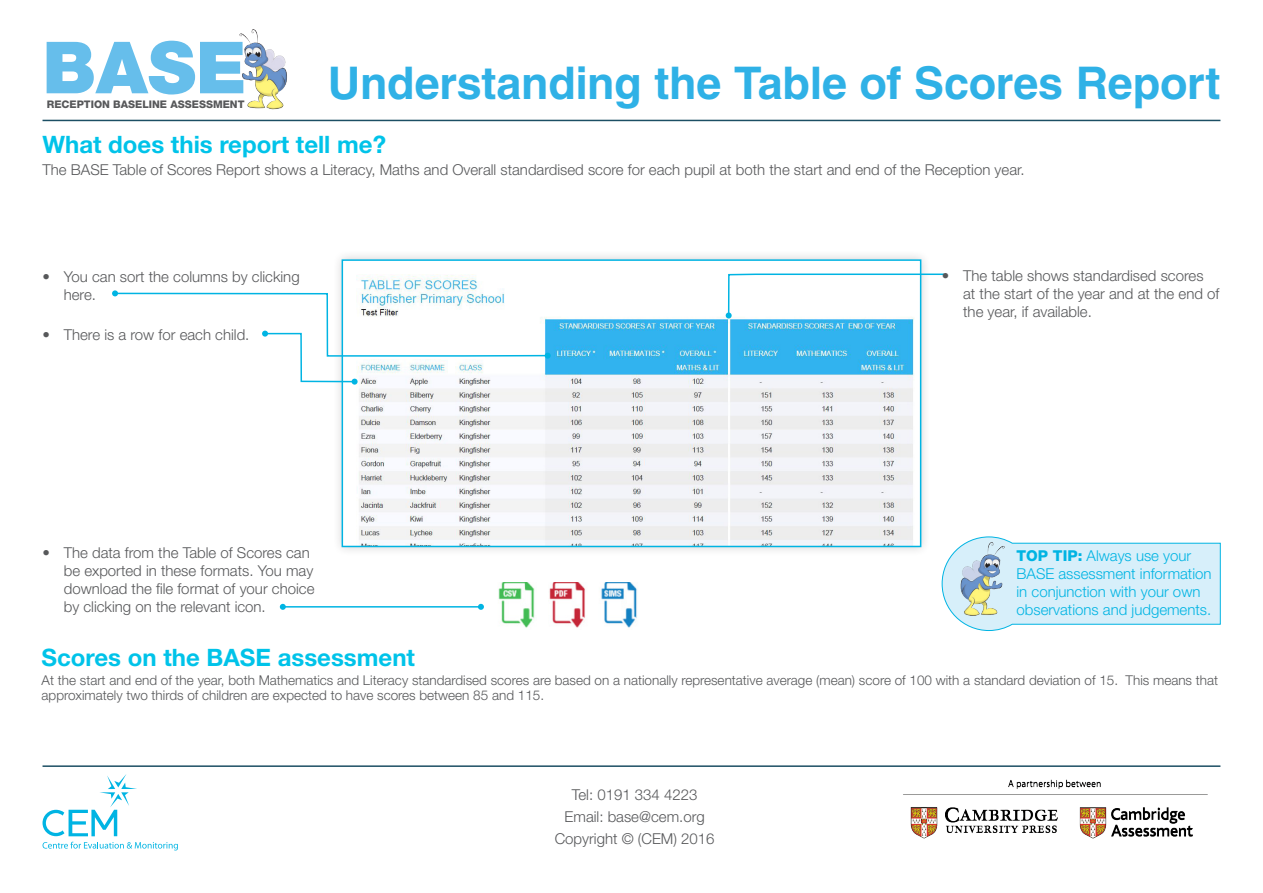
<style>
.page{position:relative;width:1263px;height:893px;background:#fff}
.page>*{position:absolute;margin:0;border:0;box-sizing:border-box;transform-origin:0 0}
.t1{font:900 72px "Helvetica Neue LT Std";color:#66beeb}
.Headings_44pt{font:700 45px "Helvetica LT Std";letter-spacing:-.005em;color:#2fb1e6}
.Subheads_16pt{font:700 24px "Helvetica Neue LT Std";color:#00c3e9}
.Body_10pt_on_13{font:300 15px/18px "Helvetica Neue LT Std";color:#57585a}
.Tips_10pt_on_132{font:300 15px/18px "Helvetica Neue LT Std";color:#00b4e3}
.Body_10pt_on_13-2{font:300 13.5px/15px "Helvetica Neue LT Std";color:#57585a}
.t2{font:800 10.5px "Helvetica Neue LT Std";color:#57585a}
.s1{font-weight:800}
</style>
<div class="page">
<img style="left:239px;top:29px;width:48px;height:81px">
<svg style="left:43px;top:842px;width:135px;height:8px"></svg>
<svg style="left:43px;top:774px;width:94px;height:62px"></svg>
<hr style="left:43px;top:120px;width:1177px;height:1px;background:#1c4f64">
<hr style="left:43px;top:765px;width:1177px;height:2px;background:#1c4f64">
<img style="left:903px;top:779px;width:305px;height:60px">
<div style="left:332px;top:250px;width:599px;height:307px;background:#231f20;opacity:.2"></div>
<img style="left:345px;top:262px;width:573px;height:282px">
<div style="left:342px;top:259px;width:579px;height:288px;border:2px solid #00b4e3"></div>
<svg style="left:726px;top:273px;width:219px;height:45px"></svg>
<svg style="left:941px;top:536px;width:280px;height:95px"></svg>
<img style="left:956px;top:541px;width:51px;height:83px">
<svg style="left:112px;top:290px;width:439px;height:95px"></svg>
<img style="left:498px;top:583px;width:139px;height:45px">
<hr style="left:283px;top:606px;width:198px;height:2px;background:#00b4e3">
<svg style="left:280px;top:604px;width:6px;height:6px"></svg>
<svg style="left:478px;top:604px;width:6px;height:6px"></svg>
<h1 class="t1" style="left:43px;top:25px;width:206px">BASE</h1>
<p class="t2" style="left:47px;top:98px;width:199px">RECEPTION BASELINE ASSESSMENT</p>
<p class="Headings_44pt" style="left:328px;top:55px;width:894px">Understanding the Table of Scores Report</p>
<p class="Subheads_16pt" style="left:43px;top:130px;width:345px">What does this report tell me?</p>
<p class="Body_10pt_on_13" style="left:43px;top:161px;width:984px">The BASE Table of Scores Report shows a Literacy, Maths and Overall standardised score for each pupil at both the start and end of the Reception year.</p>
<p class="Body_10pt_on_13" style="left:64px;top:267px;width:237px;text-indent:-21px">• You can sort the columns by clicking here.</p>
<p class="Body_10pt_on_13" style="left:43px;top:325px;width:208px">• There is a row for each child.</p>
<p class="Body_10pt_on_13" style="left:64px;top:543px;width:252px;text-indent:-21px">• The data from the Table of Scores can be exported in these formats. You may download the file format of your choice by clicking on the relevant icon.</p>
<p class="Body_10pt_on_13" style="left:963px;top:266px;width:258px;text-indent:-21px">• The table shows standardised scores at the start of the year and at the end of the year, if available.</p>
<p class="Tips_10pt_on_132" style="left:1016px;top:546px;width:197px"><span class="s1">TOP TIP:</span> Always use your<br>BASE assessment information in conjunction with your own observations and judgements.</p>
<p class="Subheads_16pt" style="left:42px;top:642px;width:375px">Scores on the BASE assessment</p>
<p class="Body_10pt_on_13-2" style="left:42px;top:672px;width:1178px">At the start and end of the year, both Mathematics and Literacy standardised scores are based on a nationally representative average (mean) score of 100 with a standard deviation of 15. This means that approximately two thirds of children are expected to have scores between 85 and 115.</p>
<p class="Body_10pt_on_13" style="left:555px;top:783px;width:161px;line-height:22.2px;text-align:center">Tel: 0191 334 4223<br>Email: base@cem.org<br>Copyright © (CEM) 2016</p>
</div>
